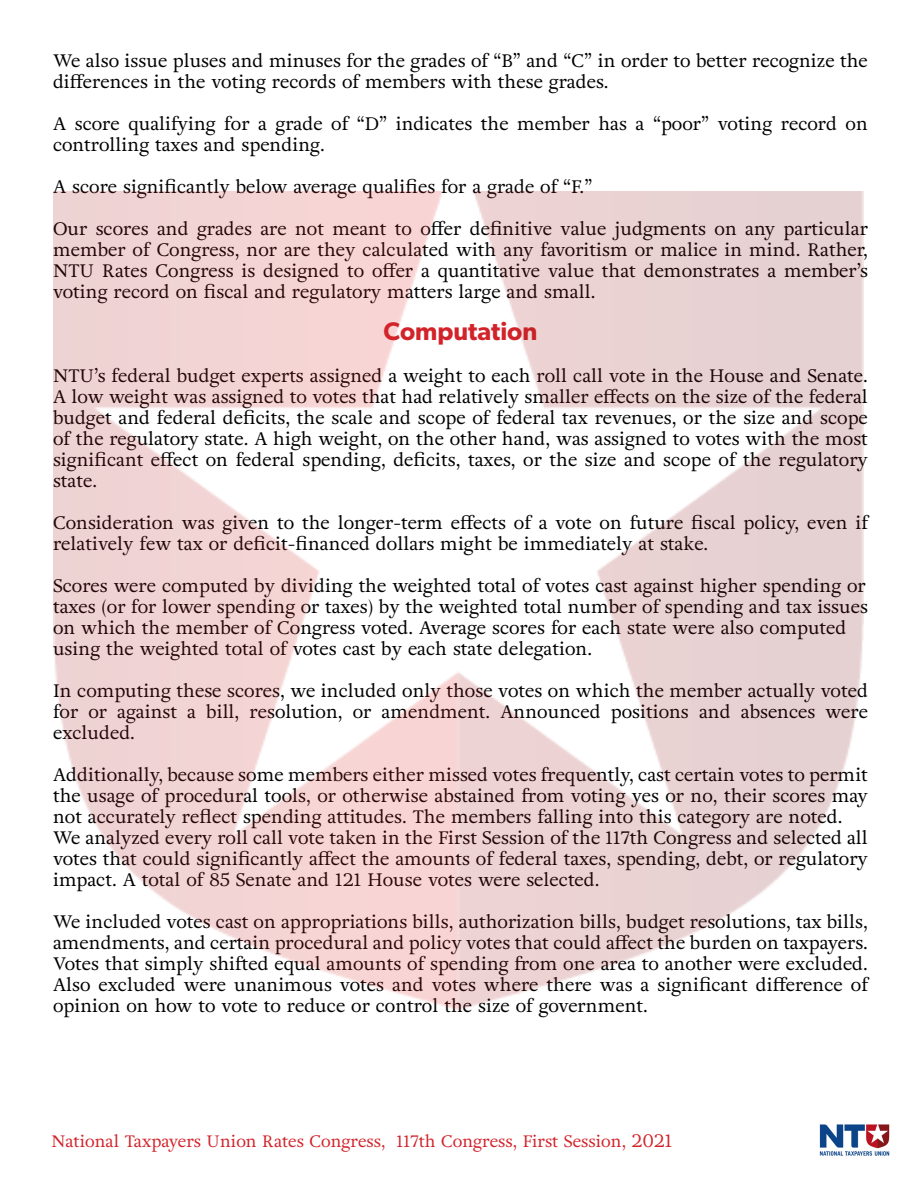
<style>
.page{position:relative;width:918px;height:1188px;background:#fff}
.page>*{position:absolute;margin:0;border:0;box-sizing:border-box;transform-origin:0 0}
.t1{font:600 25.5px "Gibson";color:#d2232a}
.t2{font:18px/21px "Adriane Text";color:#000}
.t3{font:16.5px "Adriane Text";color:#d2232a}
.s1{font-size:18px}
</style>
<div class="page">
<img style="left:819px;top:1124px;width:71px;height:32px">
<img style="left:53px;top:191px;width:810px;height:818px">
<p class="t2" style="left:53px;top:50px;width:816px">We also issue pluses and minuses for the grades of “B” and “C” in order to better recognize the differences in the voting records of members with these grades.</p>
<p class="t2" style="left:53px;top:113px;width:816px">A score qualifying for a grade of “D” indicates the member has a “poor” voting record on controlling taxes and spending.</p>
<p class="t2" style="left:53px;top:176px;width:541px">A score significantly below average qualifies for a grade of “F.”</p>
<p class="t2" style="left:53px;top:218px;width:816px;text-align:justify">Our scores and grades are not meant to offer definitive value judgments on any particular member of Congress, nor are they calculated with any favoritism or malice in mind. Rather, NTU Rates Congress is designed to offer a quantitative value that demonstrates a member’s voting record on fiscal and regulatory matters large and small.</p>
<h1 class="t1" style="left:384px;top:316px;width:155px">Computation</h1>
<p class="t2" style="left:53px;top:365px;width:816px;text-align:justify">NTU’s federal budget experts assigned a weight to each roll call vote in the House and Senate.<br>A low weight was assigned to votes that had relatively smaller effects on the size of the federal budget and federal deficits, the scale and scope of federal tax revenues, or the size and scope of the regulatory state. A high weight, on the other hand, was assigned to votes with the most significant effect on federal spending, deficits, taxes, or the size and scope of the regulatory state.</p>
<p class="t2" style="left:53px;top:512px;width:816px">Consideration was given to the longer-term effects of a vote on future fiscal policy, even if relatively few tax or deficit-financed dollars might be immediately at stake.</p>
<p class="t2" style="left:53px;top:575px;width:816px">Scores were computed by dividing the weighted total of votes cast against higher spending or taxes (or for lower spending or taxes) by the weighted total number of spending and tax issues on which the member of Congress voted. Average scores for each state were also computed using the weighted total of votes cast by each state delegation.</p>
<p class="t2" style="left:53px;top:680px;width:816px;text-align:justify">In computing these scores, we included only those votes on which the member actually voted for or against a bill, resolution, or amendment. Announced positions and absences were excluded.</p>
<p class="t2" style="left:53px;top:764px;width:816px">Additionally, because some members either missed votes frequently, cast certain votes to permit the usage of procedural tools, or otherwise abstained from voting yes or no, their scores may not accurately reflect spending attitudes. The members falling into this category are noted.<br>We analyzed every roll call vote taken in the First Session of the 117th Congress and selected all votes that could significantly affect the amounts of federal taxes, spending, debt, or regulatory impact. A total of 85 Senate and 121 House votes were selected.</p>
<p class="t2" style="left:53px;top:911px;width:816px;text-align:justify">We included votes cast on appropriations bills, authorization bills, budget resolutions, tax bills, amendments, and certain procedural and policy votes that could affect the burden on taxpayers.<br>Votes that simply shifted equal amounts of spending from one area to another were excluded.<br>Also excluded were unanimous votes and votes where there was a significant difference of opinion on how to vote to reduce or control the size of government.</p>
<p class="t3" style="left:51px;top:1130px;width:622px">National Taxpayers Union Rates Congress, 117th Congress, First Session, <span class="s1">2021</span></p>
</div>
